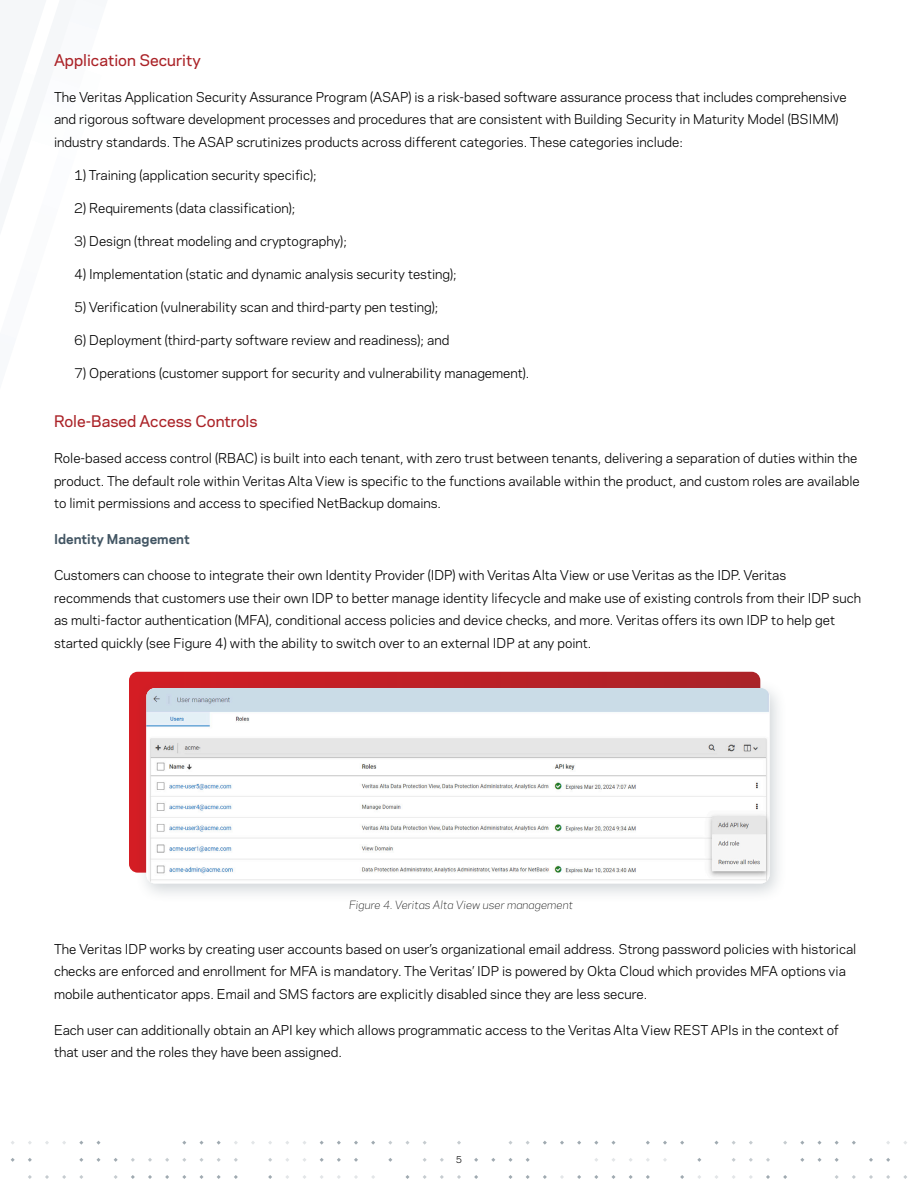
<style>
.page{position:relative;width:918px;height:1188px;background:#fff}
.page>*{position:absolute;margin:0;border:0;box-sizing:border-box;transform-origin:0 0}
.Paragraph_Title{font:500 15px "Polaris";color:#ab2328}
.Body_Copy{font:12.75px/22.5px "Polaris";color:#000}
.Paragraph_Subtitle{font:700 12.75px "Polaris";color:#425563}
.t1{font:italic 300 10.65px "Polaris";color:#000}
.t2{font:9px "Polaris";color:#000}
</style>
<div class="page">
<svg style="left:783px;top:1175px;width:4px;height:4px"></svg>
<svg style="left:766px;top:1158px;width:4px;height:4px"></svg>
<svg style="left:766px;top:1175px;width:4px;height:4px"></svg>
<svg style="left:749px;top:1158px;width:4px;height:4px"></svg>
<svg style="left:714px;top:1141px;width:5px;height:4px"></svg>
<svg style="left:697px;top:1158px;width:4px;height:4px"></svg>
<svg style="left:680px;top:1141px;width:4px;height:4px"></svg>
<svg style="left:680px;top:1175px;width:4px;height:4px"></svg>
<svg style="left:663px;top:1141px;width:4px;height:4px"></svg>
<svg style="left:646px;top:1141px;width:4px;height:4px"></svg>
<svg style="left:646px;top:1175px;width:4px;height:4px"></svg>
<svg style="left:629px;top:1175px;width:4px;height:4px"></svg>
<svg style="left:611px;top:1141px;width:5px;height:4px"></svg>
<svg style="left:611px;top:1175px;width:5px;height:4px"></svg>
<svg style="left:594px;top:1175px;width:4px;height:4px"></svg>
<svg style="left:577px;top:1141px;width:4px;height:4px"></svg>
<svg style="left:577px;top:1175px;width:4px;height:4px"></svg>
<svg style="left:560px;top:1141px;width:4px;height:4px"></svg>
<svg style="left:560px;top:1175px;width:4px;height:4px"></svg>
<svg style="left:543px;top:1141px;width:4px;height:4px"></svg>
<svg style="left:543px;top:1175px;width:4px;height:4px"></svg>
<svg style="left:526px;top:1158px;width:4px;height:4px"></svg>
<svg style="left:526px;top:1175px;width:4px;height:4px"></svg>
<svg style="left:508px;top:1141px;width:5px;height:4px"></svg>
<svg style="left:508px;top:1158px;width:5px;height:4px"></svg>
<svg style="left:508px;top:1175px;width:5px;height:4px"></svg>
<svg style="left:491px;top:1158px;width:4px;height:4px"></svg>
<svg style="left:474px;top:1158px;width:4px;height:4px"></svg>
<svg style="left:474px;top:1175px;width:4px;height:4px"></svg>
<svg style="left:457px;top:1141px;width:4px;height:4px"></svg>
<svg style="left:457px;top:1175px;width:4px;height:4px"></svg>
<svg style="left:440px;top:1158px;width:4px;height:4px"></svg>
<svg style="left:440px;top:1175px;width:4px;height:4px"></svg>
<svg style="left:423px;top:1175px;width:4px;height:4px"></svg>
<svg style="left:405px;top:1141px;width:5px;height:4px"></svg>
<svg style="left:405px;top:1175px;width:5px;height:4px"></svg>
<svg style="left:388px;top:1158px;width:4px;height:4px"></svg>
<svg style="left:371px;top:1141px;width:4px;height:4px"></svg>
<svg style="left:354px;top:1141px;width:4px;height:4px"></svg>
<svg style="left:354px;top:1158px;width:4px;height:4px"></svg>
<svg style="left:354px;top:1175px;width:4px;height:4px"></svg>
<svg style="left:337px;top:1141px;width:4px;height:4px"></svg>
<svg style="left:337px;top:1158px;width:4px;height:4px"></svg>
<svg style="left:320px;top:1158px;width:4px;height:4px"></svg>
<svg style="left:268px;top:1158px;width:4px;height:4px"></svg>
<svg style="left:268px;top:1175px;width:4px;height:4px"></svg>
<svg style="left:234px;top:1158px;width:4px;height:4px"></svg>
<svg style="left:234px;top:1175px;width:4px;height:4px"></svg>
<svg style="left:217px;top:1175px;width:4px;height:4px"></svg>
<svg style="left:199px;top:1141px;width:5px;height:4px"></svg>
<svg style="left:199px;top:1158px;width:5px;height:4px"></svg>
<svg style="left:199px;top:1175px;width:5px;height:4px"></svg>
<svg style="left:182px;top:1175px;width:4px;height:4px"></svg>
<svg style="left:165px;top:1158px;width:4px;height:4px"></svg>
<svg style="left:165px;top:1175px;width:4px;height:4px"></svg>
<svg style="left:148px;top:1158px;width:4px;height:4px"></svg>
<svg style="left:148px;top:1175px;width:4px;height:4px"></svg>
<svg style="left:131px;top:1158px;width:4px;height:4px"></svg>
<svg style="left:131px;top:1175px;width:4px;height:4px"></svg>
<svg style="left:114px;top:1158px;width:4px;height:4px"></svg>
<svg style="left:114px;top:1175px;width:4px;height:4px"></svg>
<svg style="left:96px;top:1141px;width:5px;height:4px"></svg>
<svg style="left:96px;top:1158px;width:5px;height:4px"></svg>
<svg style="left:79px;top:1158px;width:4px;height:4px"></svg>
<svg style="left:79px;top:1175px;width:4px;height:4px"></svg>
<svg style="left:62px;top:1175px;width:4px;height:4px"></svg>
<svg style="left:45px;top:1175px;width:4px;height:4px"></svg>
<svg style="left:28px;top:1158px;width:4px;height:4px"></svg>
<svg style="left:28px;top:1175px;width:4px;height:4px"></svg>
<svg style="left:11px;top:1158px;width:4px;height:4px"></svg>
<svg style="left:903px;top:1175px;width:4px;height:4px"></svg>
<svg style="left:886px;top:1158px;width:4px;height:4px"></svg>
<svg style="left:886px;top:1175px;width:4px;height:4px"></svg>
<svg style="left:869px;top:1158px;width:4px;height:4px"></svg>
<svg style="left:869px;top:1175px;width:4px;height:4px"></svg>
<svg style="left:852px;top:1141px;width:4px;height:4px"></svg>
<svg style="left:852px;top:1175px;width:4px;height:4px"></svg>
<svg style="left:835px;top:1158px;width:4px;height:4px"></svg>
<svg style="left:835px;top:1175px;width:4px;height:4px"></svg>
<svg style="left:817px;top:1141px;width:5px;height:4px"></svg>
<svg style="left:817px;top:1158px;width:5px;height:4px"></svg>
<svg style="left:800px;top:1158px;width:4px;height:4px"></svg>
<svg style="left:129px;top:672px;width:631px;height:200px;background:#c42027"></svg>
<div style="left:135px;top:679px;width:653px;height:225px;background:#425563;opacity:.25"></div>
<img style="left:146px;top:688px;width:624px;height:195px">
<p class="Paragraph_Title" style="left:54px;top:49px;width:148px">Application Security</p>
<p class="Body_Copy" style="left:54px;top:85px;width:794px">The Veritas Application Security Assurance Program (ASAP) is a risk-based software assurance process that includes comprehensive and rigorous software development processes and procedures that are consistent with Building Security in Maturity Model (BSIMM) industry standards. The ASAP scrutinizes products across different categories. These categories include:</p>
<p class="Body_Copy" style="left:74px;top:163px;width:244px">1) Training (application security specific);</p>
<p class="Body_Copy" style="left:74px;top:196px;width:223px">2) Requirements (data classification);</p>
<p class="Body_Copy" style="left:74px;top:229px;width:274px">3) Design (threat modeling and cryptography);</p>
<p class="Body_Copy" style="left:74px;top:262px;width:384px">4) Implementation (static and dynamic analysis security testing);</p>
<p class="Body_Copy" style="left:74px;top:295px;width:366px">5) Verification (vulnerability scan and third-party pen testing);</p>
<p class="Body_Copy" style="left:74px;top:328px;width:377px">6) Deployment (third-party software review and readiness); and</p>
<p class="Body_Copy" style="left:74px;top:361px;width:457px">7) Operations (customer support for security and vulnerability management).</p>
<p class="Paragraph_Title" style="left:54px;top:410px;width:205px">Role-Based Access Controls</p>
<p class="Body_Copy" style="left:54px;top:447px;width:807px">Role-based access control (RBAC) is built into each tenant, with zero trust between tenants, delivering a separation of duties within the product. The default role within Veritas Alta View is specific to the functions available within the product, and custom roles are available to limit permissions and access to specified NetBackup domains.</p>
<p class="Paragraph_Subtitle" style="left:54px;top:530px;width:137px">Identity Management</p>
<p class="Body_Copy" style="left:54px;top:564px;width:809px">Customers can choose to integrate their own Identity Provider (IDP) with Veritas Alta View or use Veritas as the IDP. Veritas recommends that customers use their own IDP to better manage identity lifecycle and make use of existing controls from their IDP such as multi-factor authentication (MFA), conditional access policies and device checks, and more. Veritas offers its own IDP to help get started quickly (see Figure 4) with the ability to switch over to an external IDP at any point.</p>
<p class="t1" style="left:349px;top:897px;width:226px">Figure 4. Veritas Alta View user management</p>
<p class="Body_Copy" style="left:54px;top:937px;width:804px">The Veritas IDP works by creating user accounts based on user’s organizational email address. Strong password policies with historical checks are enforced and enrollment for MFA is mandatory. The Veritas’ IDP is powered by Okta Cloud which provides MFA options via mobile authenticator apps. Email and SMS factors are explicitly disabled since they are less secure.</p>
<p class="Body_Copy" style="left:54px;top:1018px;width:786px">Each user can additionally obtain an API key which allows programmatic access to the Veritas Alta View REST APIs in the context of that user and the roles they have been assigned.</p>
<p class="t2" style="left:456px;top:1153px;width:8px">5</p>
</div>
